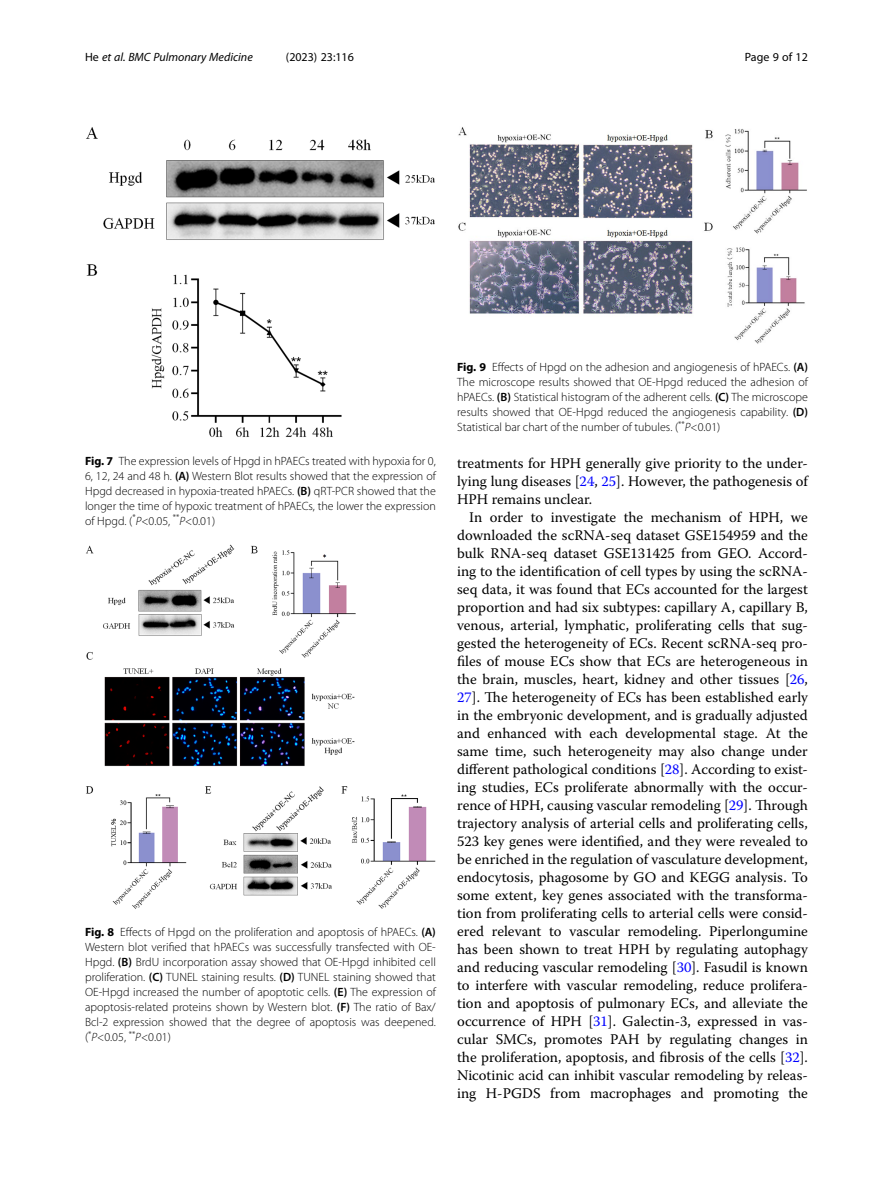
<style>
.page{position:relative;width:893px;height:1191px;background:#fff}
.page>*{position:absolute;margin:0;border:0;box-sizing:border-box;transform-origin:0 0}
.Body_Text_Indent{font:14.7px/18px "Warnock Pro";color:#000;text-align:justify}
.Body_Text{font:14.7px/18px "Warnock Pro";color:#000;text-align:justify}
.Figure_Caption{font:300 12px/15px "Myriad Pro";color:#000;text-align:justify}
.t1{font:italic 12px "Myriad Pro";color:#000}
.t2{font:12px "Myriad Pro";color:#000}
.s1{font-style:normal}
.s2{font-weight:700}
.s3{font-weight:600}
.s4{font-style:italic}
.s5{color:#00f}
</style>
<div class="page">
<img style="left:458px;top:127px;width:349px;height:217px">
<img style="left:86px;top:544px;width:350px;height:365px">
<img style="left:86px;top:127px;width:349px;height:310px">
<p class="t1" style="left:85px;top:50px;width:169px"><span class="s1">He</span> et al. BMC Pulmonary Medicine</p>
<p class="t2" style="left:286px;top:50px;width:70px">(2023) 23:116</p>
<p class="t2" style="left:745px;top:50px;width:65px">Page 9 of 12</p>
<p class="Figure_Caption" style="left:85px;top:453px;width:352px"><span class="s2">Fig. 7</span> The expression levels of Hpgd in hPAECs treated with hypoxia for 0, 6, 12, 24 and 48 h. <span class="s3">(A)</span> Western Blot results showed that the expression of Hpgd decreased in hypoxia-treated hPAECs. <span class="s3">(B)</span> qRT-PCR showed that the longer the time of hypoxic treatment of hPAECs, the lower the expression of Hpgd. (<sup>*</sup><span class="s4">P</span>&lt;0.05, <sup>**</sup><span class="s4">P</span>&lt;0.01)</p>
<p class="Figure_Caption" style="left:85px;top:925px;width:352px"><span class="s2">Fig. 8</span> Effects of Hpgd on the proliferation and apoptosis of hPAECs. <span class="s3">(A)<br></span>Western blot verified that hPAECs was successfully transfected with OE-Hpgd. <span class="s3">(B)</span> BrdU incorporation assay showed that OE-Hpgd inhibited cell proliferation. <span class="s3">(C)</span> TUNEL staining results. <span class="s3">(D)</span> TUNEL staining showed that OE-Hpgd increased the number of apoptotic cells. <span class="s3">(E)</span> The expression of apoptosis-related proteins shown by Western blot. <span class="s3">(F)</span> The ratio of Bax/ Bcl-2 expression showed that the degree of apoptosis was deepened. (<sup>*</sup><span class="s4">P</span>&lt;0.05, <sup>**</sup><span class="s4">P</span>&lt;0.01)</p>
<p class="Figure_Caption" style="left:457px;top:360px;width:352px"><span class="s2">Fig. 9</span> Effects of Hpgd on the adhesion and angiogenesis of hPAECs. <span class="s3">(A)<br></span>The microscope results showed that OE-Hpgd reduced the adhesion of hPAECs. <span class="s3">(B)</span> Statistical histogram of the adherent cells. <span class="s3">(C)</span> The microscope results showed that OE-Hpgd reduced the angiogenesis capability. <span class="s3">(D)<br></span>Statistical bar chart of the number of tubules. (<sup>**</sup><span class="s4">P</span>&lt;0.01)</p>
<p class="Body_Text" style="left:457px;top:454px;width:352px">treatments for HPH generally give priority to the under&shy;lying lung diseases [<span class="s5">24</span>, <span class="s5">25</span>]. However, the pathogenesis of HPH remains unclear.</p>
<p class="Body_Text_Indent" style="left:457px;top:508px;width:352px;text-indent:12px">In order to investigate the mechanism of HPH, we downloaded the scRNA-seq dataset GSE154959 and the bulk RNA-seq dataset GSE131425 from GEO. Accord&shy;ing to the identification of cell types by using the scRNA&shy;seq data, it was found that ECs accounted for the largest proportion and had six subtypes: capillary A, capillary B, venous, arterial, lymphatic, proliferating cells that sug&shy;gested the heterogeneity of ECs. Recent scRNA-seq pro&shy;files of mouse ECs show that ECs are heterogeneous in the brain, muscles, heart, kidney and other tissues [<span class="s5">26</span>, <span class="s5">27</span>]. The heterogeneity of ECs has been established early in the embryonic development, and is gradually adjusted and enhanced with each developmental stage. At the same time, such heterogeneity may also change under different pathological conditions [<span class="s5">28</span>]. According to exist&shy;ing studies, ECs proliferate abnormally with the occur&shy;rence of HPH, causing vascular remodeling [<span class="s5">29</span>]. Through trajectory analysis of arterial cells and proliferating cells, 523 key genes were identified, and they were revealed to be enriched in the regulation of vasculature development, endocytosis, phagosome by GO and KEGG analysis. To some extent, key genes associated with the transforma&shy;tion from proliferating cells to arterial cells were consid&shy;ered relevant to vascular remodeling. Piperlongumine has been shown to treat HPH by regulating autophagy and reducing vascular remodeling [<span class="s5">30</span>]. Fasudil is known to interfere with vascular remodeling, reduce prolifera&shy;tion and apoptosis of pulmonary ECs, and alleviate the occurrence of HPH [<span class="s5">31</span>]. Galectin-3, expressed in vas&shy;cular SMCs, promotes PAH by regulating changes in the proliferation, apoptosis, and fibrosis of the cells [<span class="s5">32</span>].<br>Nicotinic acid can inhibit vascular remodeling by releas&shy;ing H-PGDS from macrophages and promoting the</p>
</div>
